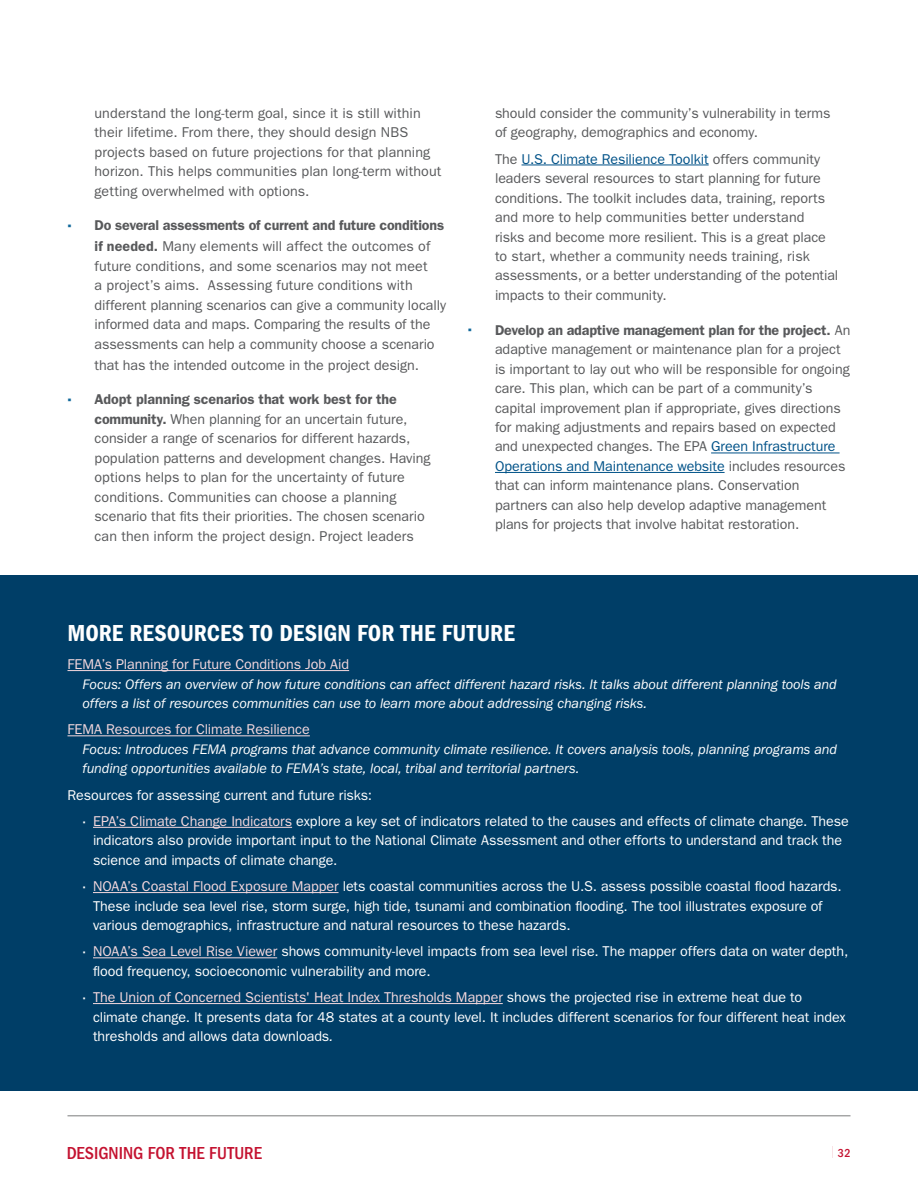
<style>
.page{position:relative;width:918px;height:1188px;background:#fff}
.page>*{position:absolute;margin:0;border:0;box-sizing:border-box;transform-origin:0 0}
.t1{font:24px "ITC Franklin Gothic Std Dm Cd";color:#fff}
.t2{font:500 condensed 18px "ITC Franklin Gothic Std";color:#c41230}
.t3{font:14.25px/19.5px "ITC Franklin Gothic Std";color:#58595b}
.t4{font:14.25px/19.5px "ITC Franklin Gothic Std";letter-spacing:-.005em;color:#fff}
.t5{font:italic 14.25px/19.5px "ITC Franklin Gothic Std";letter-spacing:-.01em;color:#fff}
.t6{font:600 14.25px/21px "ITC Franklin Gothic Std";letter-spacing:-.01em;color:#58595b}
.t7{font:14.25px "ITC Franklin Gothic Std Hvy";color:#10689b}
.t8{font:500 condensed 12px "ITC Franklin Gothic Std";color:#c41230}
.s1{font-weight:400}
.s2{font-weight:600}
.s3{color:#005288}
.s4{font-style:normal;color:#f6d9de}
.s5{font-weight:500}
.s6{color:#f6d9de}
.s7{font-style:italic}
.s8{font-weight:400;font-stretch:normal}
</style>
<div class="page">
<div style="left:0;top:575px;width:918px;height:516px;background:#003e67"></div>
<hr style="left:68px;top:670px;width:281px;height:1px;background:#f6d9de">
<hr style="left:68px;top:735px;width:242px;height:1px;background:#f6d9de">
<hr style="left:93px;top:827px;width:199px;height:1px;background:#f6d9de">
<hr style="left:93px;top:892px;width:246px;height:1px;background:#f6d9de">
<hr style="left:93px;top:957px;width:184px;height:1px;background:#f6d9de">
<hr style="left:93px;top:1003px;width:410px;height:1px;background:#f6d9de">
<hr style="left:522px;top:165px;width:187px;height:1px;background:#005288">
<hr style="left:711px;top:453px;width:129px;height:1px;background:#005288">
<hr style="left:495px;top:472px;width:230px;height:1px;background:#005288">
<hr style="left:68px;top:1116px;width:782px;height:1px;background:#7b7c7d">
<p class="t3" style="left:95px;top:103px;width:348px">understand the long-term goal, since it is still within their lifetime. From there, they should design NBS projects based on future projections for that planning horizon. This helps communities plan long-term without getting overwhelmed with options.</p>
<p class="t7" style="left:68px;top:217px;width:6px">∙</p>
<p class="t6" style="left:95px;top:215px;width:351px">Do several assessments of current and future conditions if needed. <span class="s1">Many elements will affect the outcomes of</span></p>
<p class="t3" style="left:95px;top:256px;width:353px">future conditions, and some scenarios may not meet<br>a project’s aims. Assessing future conditions with different planning scenarios can give a community locally informed data and maps. Comparing the results of the assessments can help a community choose a scenario</p>
<p class="t3" style="left:95px;top:355px;width:326px">that has the intended outcome in the project design.</p>
<p class="t7" style="left:68px;top:391px;width:6px">∙</p>
<p class="t3" style="left:95px;top:390px;width:338px"><span class="s2">Adopt planning scenarios that work best for the community.</span> When planning for an uncertain future, consider a range of scenarios for different hazards, population patterns and development changes. Having options helps to plan for the uncertainty of future conditions. Communities can choose a planning scenario that fits their priorities. The chosen scenario can then inform the project design. Project leaders</p>
<p class="t3" style="left:495px;top:103px;width:337px">should consider the community’s vulnerability in terms of geography, demographics and economy.</p>
<p class="t3" style="left:495px;top:149px;width:345px">The <span class="s3">U.S. Climate Resilience Toolkit</span> offers community leaders several resources to start planning for future conditions. The toolkit includes data, training, reports and more to help communities better understand<br>risks and become more resilient. This is a great place to start, whether a community needs training, risk assessments, or a better understanding of the potential impacts to their community.</p>
<p class="t7" style="left:468px;top:321px;width:6px">∙</p>
<p class="t3" style="left:495px;top:320px;width:357px"><span class="s2">Develop an adaptive management plan for the project.</span> An adaptive management or maintenance plan for a project is important to lay out who will be responsible for ongoing care. This plan, which can be part of a community’s capital improvement plan if appropriate, gives directions for making adjustments and repairs based on expected and unexpected changes. The EPA <span class="s3">Green Infrastructure Operations and Maintenance website</span> includes resources that can inform maintenance plans. Conservation partners can also help develop adaptive management plans for projects that involve habitat restoration.</p>
<h3 class="t1" style="left:68px;top:619px;width:449px">MORE RESOURCES TO DESIGN FOR THE FUTURE</h3>
<p class="t5" style="left:83px;top:655px;width:756px;text-indent:-15px"><span class="s4">FEMA’s Planning for Future Conditions Job Aid<br></span>Focus: Offers an overview of how future conditions can affect different hazard risks. It talks about different planning tools and offers a list of resources communities can use to learn more about addressing changing risks.</p>
<p class="t5" style="left:83px;top:720px;width:756px;text-indent:-15px"><span class="s4">FEMA Resources for Climate Resilience<br></span>Focus: Introduces FEMA programs that advance community climate resilience. It covers analysis tools, planning programs and funding opportunities available to FEMA’s state, local, tribal and territorial partners.</p>
<p class="t4" style="left:68px;top:785px;width:306px">Resources for assessing current and future risks:</p>
<p class="t4" style="left:93px;top:811px;width:757px;text-indent:-11px"><span class="s5">∙</span> <span class="s6">EPA’s Climate Change Indicators</span> explore a key set of indicators related to the causes and effects of climate change. These indicators also provide important input to the National Climate Assessment and other efforts to understand and track the science and impacts of climate change.</p>
<p class="t4" style="left:93px;top:877px;width:750px;text-indent:-11px"><span class="s5">∙</span> <span class="s6">NOAA’s Coastal Flood Exposure Mapper</span> lets coastal communities across the U.S. assess possible coastal flood hazards.<br>These include sea level rise, storm surge, high tide, tsunami and combination flooding. The tool illustrates exposure of various demographics, infrastructure and natural resources to these hazards.</p>
<p class="t4" style="left:93px;top:942px;width:757px;text-indent:-11px"><span class="s5">∙</span> <span class="s6">NOAA’s Sea Level Rise Viewer</span> shows community-level impacts from sea level rise. The mapper offers data on water depth, flood frequency, socioeconomic vulnerability and more.</p>
<p class="t4" style="left:93px;top:988px;width:754px;text-indent:-11px"><span class="s5">∙</span> <span class="s6">The Union of Concerned Scientists' Heat Index Thresholds Mapper</span> shows the projected rise in extreme heat due to climate change. It presents data for 48 states at a county level. It includes different scenarios for four different heat index thresholds and allows data downloads<span class="s7">.</span></p>
<p class="t2" style="left:66px;top:1143px;width:197px">DESIGNING FOR THE FUTURE</p>
<p class="t8" style="left:831px;top:1146px;width:21px"><span class="s8">|</span> 32</p>
</div>
